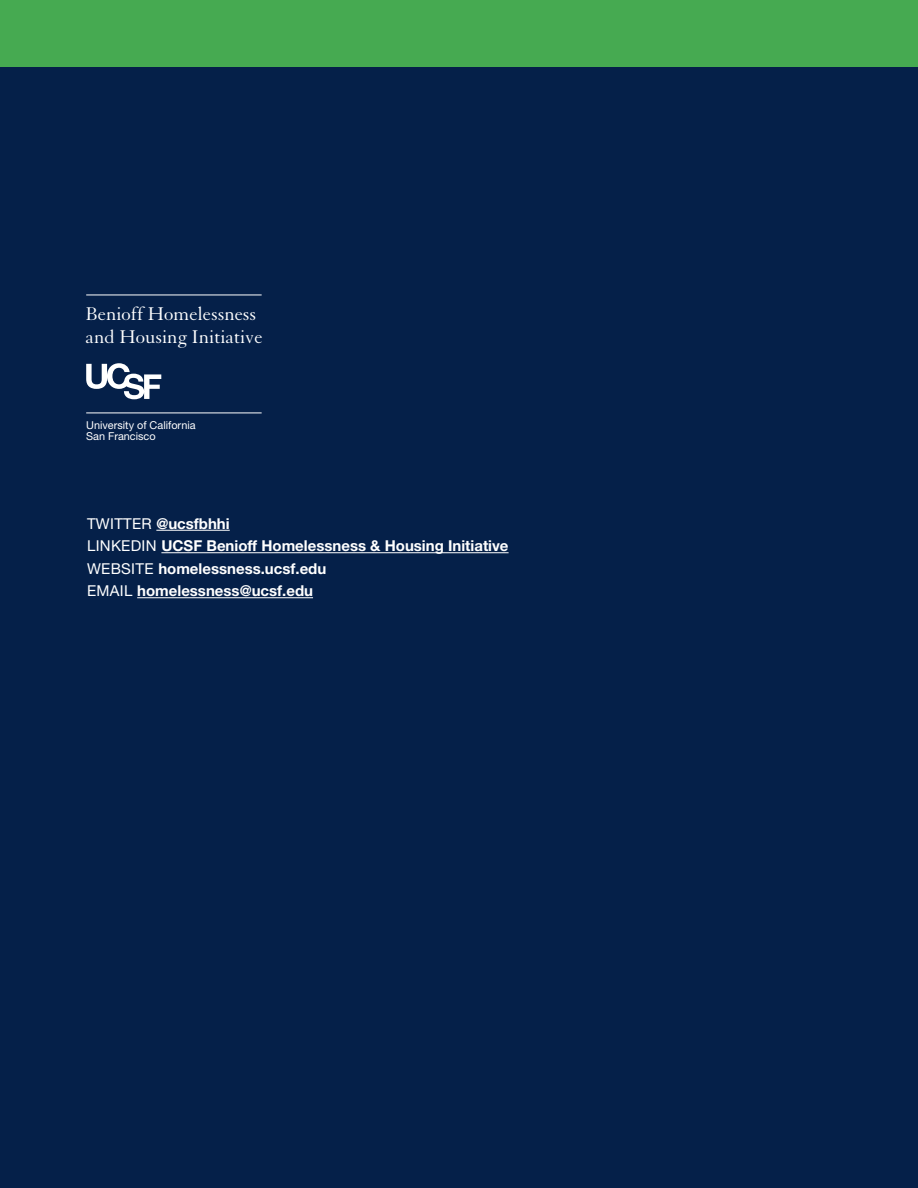
<style>
.page{position:relative;width:918px;height:1188px;background:#052049}
.page>*{position:absolute;margin:0;border:0;box-sizing:border-box;transform-origin:0 0}
.t1{font:20.1px/22.4px "Granjon LT Std";color:#fff}
.t2{font:700 15px "Helvetica Neue LT Std";color:#fff}
.t3{font:10.95px/11.4px "Helvetica Neue LT Std";color:#fff}
.s1{font-weight:400}
</style>
<div class="page">
<hr style="left:156px;top:530px;width:74px;height:1px;background:#fff">
<hr style="left:161px;top:552px;width:348px;height:1px;background:#fff">
<hr style="left:137px;top:597px;width:176px;height:1px;background:#fff">
<svg style="left:86px;top:363px;width:75px;height:36px"></svg>
<hr style="left:86px;top:295px;width:176px;height:1px;background:#fff">
<hr style="left:86px;top:413px;width:176px;height:1px;background:#fff">
<div style="left:0;top:0;width:918px;height:67px;background:#46aa51"></div>
<p class="t1" style="left:86px;top:304px;width:179px">Benioff Homelessness and Housing Initiative</p>
<p class="t3" style="left:86px;top:419px;width:111px">University of California<br>San Francisco</p>
<p class="t2" style="left:87px;top:514px;width:144px"><span class="s1">TWITTER</span> @ucsfbhhi</p>
<p class="t2" style="left:87px;top:537px;width:423px"><span class="s1">LINKEDIN</span> UCSF Benioff Homelessness &amp; Housing Initiative</p>
<p class="t2" style="left:87px;top:559px;width:241px"><span class="s1">WEBSITE</span> homelessness.ucsf.edu</p>
<p class="t2" style="left:87px;top:582px;width:228px"><span class="s1">EMAIL</span> homelessness@ucsf.edu</p>
</div>
